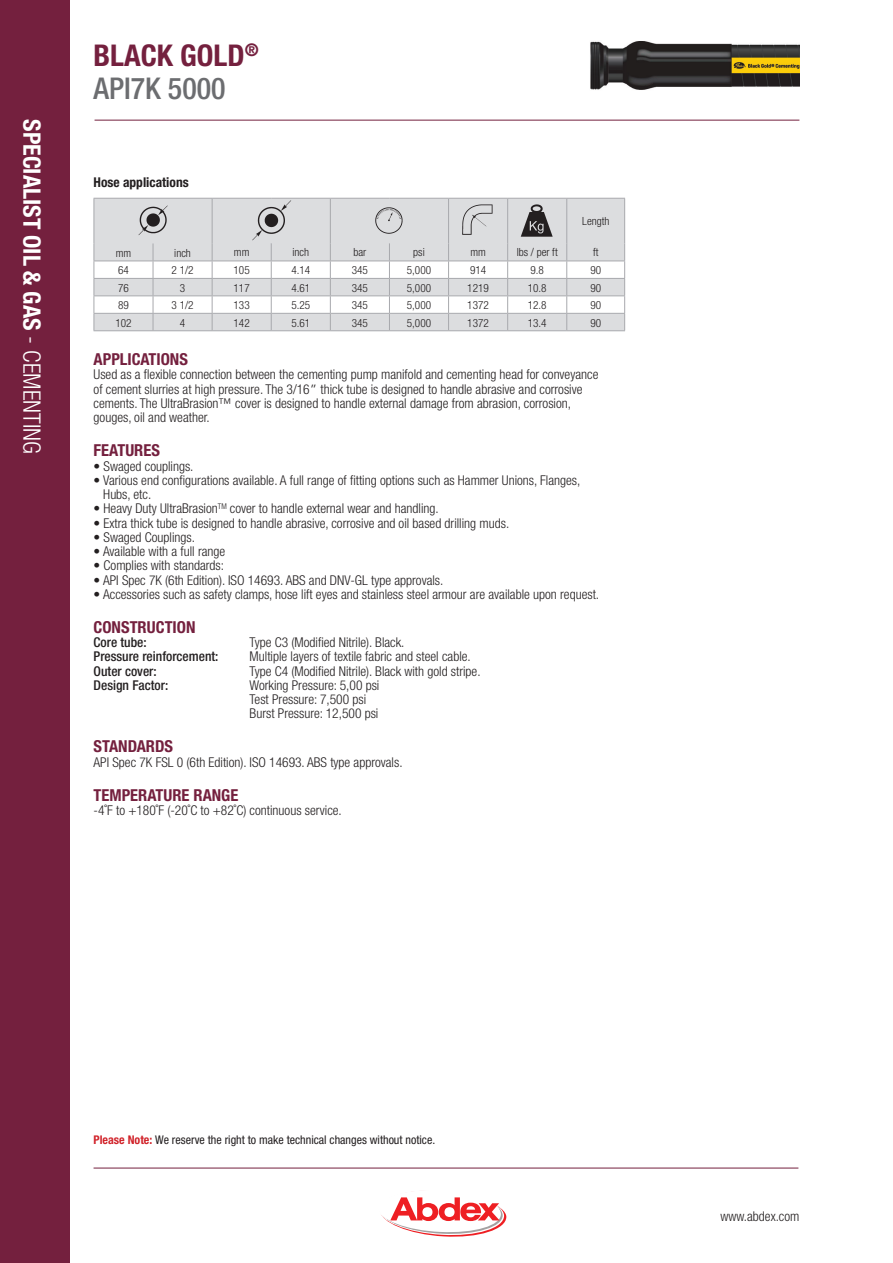
<style>
.page{position:relative;width:893px;height:1263px;background:#fff}
.page>*{position:absolute;margin:0;border:0;box-sizing:border-box;transform-origin:0 0}
.t1{font:700 condensed 30px "Helvetica Neue";color:#74203e}
.t2{font:500 condensed 30px "Helvetica Neue";color:#6c6d70}
.t3{font:700 condensed 24px "Helvetica Neue";color:#fff}
.t4{font:700 condensed 16.5px "Helvetica Neue";color:#74203e}
.t5{font:300 condensed 13.5px/14.2px "Helvetica Neue";color:#231f20}
.t6{font:500 condensed 13.5px "Helvetica Neue";color:#231f20}
.t7{font:700 condensed 13.5px "Helvetica Neue";color:#231f20}
.t8{font:condensed 12px "Helvetica Neue";color:#231f20}
.t9{font:300 condensed 11.25px "Helvetica Neue";color:#231f20}
.s1{font-weight:300}
.s2{font-family:"Frutiger";font-stretch:normal}
.s3{font-weight:700;color:#d1232a}
</style>
<div class="page">
<svg style="left:381px;top:1191px;width:125px;height:46px"></svg>
<div style="left:0;top:0;width:70px;height:1263px;background:#74203e"></div>
<hr style="left:95px;top:120px;width:704px;height:1px;background:#74203e">
<hr style="left:94px;top:1168px;width:704px;height:1px;background:#74203e">
<div style="left:95px;top:199px;width:529px;height:44px;background:#dcdddf"></div>
<hr style="left:94px;top:198px;width:59px;height:1px;background:#a8a9ad">
<hr style="left:94px;top:199px;width:1px;height:44px;background:#a8a9ad">
<hr style="left:153px;top:198px;width:59px;height:1px;background:#a8a9ad">
<hr style="left:212px;top:198px;width:59px;height:1px;background:#a8a9ad">
<hr style="left:212px;top:199px;width:1px;height:44px;background:#a8a9ad">
<hr style="left:271px;top:198px;width:59px;height:1px;background:#a8a9ad">
<hr style="left:330px;top:198px;width:59px;height:1px;background:#a8a9ad">
<hr style="left:330px;top:199px;width:1px;height:44px;background:#a8a9ad">
<hr style="left:389px;top:198px;width:60px;height:1px;background:#a8a9ad">
<hr style="left:449px;top:198px;width:59px;height:1px;background:#a8a9ad">
<hr style="left:448px;top:199px;width:1px;height:44px;background:#a8a9ad">
<hr style="left:508px;top:198px;width:59px;height:1px;background:#a8a9ad">
<hr style="left:507px;top:199px;width:1px;height:44px;background:#a8a9ad">
<hr style="left:567px;top:198px;width:58px;height:1px;background:#a8a9ad">
<hr style="left:566px;top:199px;width:1px;height:44px;background:#a8a9ad">
<hr style="left:624px;top:199px;width:1px;height:44px;background:#a8a9ad">
<svg style="left:94px;top:243px;width:531px;height:87px"></svg>
<hr style="left:94px;top:330px;width:59px;height:1px;background:#a8a9ad">
<hr style="left:153px;top:330px;width:59px;height:1px;background:#a8a9ad">
<hr style="left:212px;top:330px;width:59px;height:1px;background:#a8a9ad">
<hr style="left:271px;top:330px;width:59px;height:1px;background:#a8a9ad">
<hr style="left:330px;top:330px;width:59px;height:1px;background:#a8a9ad">
<hr style="left:389px;top:330px;width:60px;height:1px;background:#a8a9ad">
<hr style="left:449px;top:330px;width:59px;height:1px;background:#a8a9ad">
<hr style="left:508px;top:330px;width:59px;height:1px;background:#a8a9ad">
<hr style="left:567px;top:330px;width:58px;height:1px;background:#a8a9ad">
<img style="left:590px;top:41px;width:209px;height:49px">
<img style="left:135px;top:201px;width:36px;height:38px">
<img style="left:249px;top:197px;width:46px;height:47px">
<img style="left:463px;top:205px;width:30px;height:30px">
<img style="left:520px;top:204px;width:34px;height:33px">
<img style="left:376px;top:207px;width:26px;height:27px">
<p class="t3" style="left:46px;top:119px;width:336px;rotate:90deg">SPECIALIST OIL &amp; GAS <span class="s1">- CEMENTING</span></p>
<p class="t1" style="left:94px;top:37px;width:167px">BLACK GOLD<sup>®</sup></p>
<p class="t2" style="left:94px;top:70px;width:134px">API7K 5000</p>
<p class="t7" style="left:94px;top:174px;width:97px">Hose applications</p>
<p class="t9" style="left:582px;top:215px;width:29px">Length</p>
<p class="t9" style="left:116px;top:246px;width:17px">mm</p>
<p class="t9" style="left:174px;top:246px;width:18px">inch</p>
<p class="t9" style="left:234px;top:246px;width:17px">mm</p>
<p class="t9" style="left:292px;top:246px;width:18px">inch</p>
<p class="t9" style="left:353px;top:246px;width:14px">bar</p>
<p class="t9" style="left:413px;top:246px;width:13px">psi</p>
<p class="t9" style="left:470px;top:246px;width:17px">mm</p>
<p class="t9" style="left:517px;top:246px;width:43px">lbs / per ft</p>
<p class="t9" style="left:593px;top:246px;width:7px">ft</p>
<p class="t9" style="left:118px;top:264px;width:12px">64</p>
<p class="t9" style="left:172px;top:264px;width:24px">2 1/2</p>
<p class="t9" style="left:234px;top:264px;width:18px">105</p>
<p class="t9" style="left:291px;top:264px;width:20px">4.14</p>
<p class="t9" style="left:352px;top:264px;width:18px">345</p>
<p class="t9" style="left:407px;top:264px;width:26px">5,000</p>
<p class="t9" style="left:470px;top:264px;width:18px">914</p>
<p class="t9" style="left:530px;top:264px;width:15px">9.8</p>
<p class="t9" style="left:590px;top:264px;width:12px">90</p>
<p class="t9" style="left:118px;top:281px;width:12px">76</p>
<p class="t9" style="left:180px;top:281px;width:7px">3</p>
<p class="t9" style="left:234px;top:281px;width:18px">117</p>
<p class="t9" style="left:291px;top:281px;width:20px">4.61</p>
<p class="t9" style="left:352px;top:281px;width:18px">345</p>
<p class="t9" style="left:407px;top:281px;width:26px">5,000</p>
<p class="t9" style="left:467px;top:281px;width:23px">1219</p>
<p class="t9" style="left:528px;top:281px;width:20px">10.8</p>
<p class="t9" style="left:590px;top:281px;width:12px">90</p>
<p class="t9" style="left:118px;top:299px;width:12px">89</p>
<p class="t9" style="left:172px;top:299px;width:24px">3 1/2</p>
<p class="t9" style="left:234px;top:299px;width:18px">133</p>
<p class="t9" style="left:291px;top:299px;width:20px">5.25</p>
<p class="t9" style="left:352px;top:299px;width:18px">345</p>
<p class="t9" style="left:407px;top:299px;width:26px">5,000</p>
<p class="t9" style="left:467px;top:299px;width:23px">1372</p>
<p class="t9" style="left:528px;top:299px;width:20px">12.8</p>
<p class="t9" style="left:590px;top:299px;width:12px">90</p>
<p class="t9" style="left:115px;top:316px;width:18px">102</p>
<p class="t9" style="left:180px;top:316px;width:7px">4</p>
<p class="t9" style="left:234px;top:316px;width:18px">142</p>
<p class="t9" style="left:291px;top:316px;width:20px">5.61</p>
<p class="t9" style="left:352px;top:316px;width:18px">345</p>
<p class="t9" style="left:407px;top:316px;width:26px">5,000</p>
<p class="t9" style="left:467px;top:316px;width:23px">1372</p>
<p class="t9" style="left:528px;top:316px;width:20px">13.4</p>
<p class="t9" style="left:590px;top:316px;width:12px">90</p>
<p class="t4" style="left:94px;top:349px;width:96px">APPLICATIONS</p>
<p class="t5" style="left:94px;top:367px;width:506px">Used as a flexible connection between the cementing pump manifold and cementing head for conveyance of cement slurries at high pressure. The 3/16<span class="s2">”</span> thick tube is designed to handle abrasive and corrosive cements. The UltraBrasion™ cover is designed to handle external damage from abrasion, corrosion, gouges, oil and weather.</p>
<p class="t4" style="left:94px;top:440px;width:68px">FEATURES</p>
<p class="t5" style="left:94px;top:458px;width:101px">• Swaged couplings.</p>
<p class="t5" style="left:103px;top:473px;width:479px;text-indent:-10px">• Various end configurations available. A full range of fitting options such as Hammer Unions, Flanges,<br>Hubs, etc.</p>
<p class="t5" style="left:94px;top:501px;width:347px">• Heavy Duty UltraBrasion<sup>TM</sup> cover to handle external wear and handling.</p>
<p class="t5" style="left:94px;top:515px;width:417px">• Extra thick tube is designed to handle abrasive, corrosive and oil based drilling muds.</p>
<p class="t5" style="left:94px;top:530px;width:103px">• Swaged Couplings.</p>
<p class="t5" style="left:94px;top:544px;width:133px">• Available with a full range</p>
<p class="t5" style="left:94px;top:558px;width:132px">• Complies with standards:</p>
<p class="t5" style="left:94px;top:572px;width:351px">• API Spec 7K (6th Edition). ISO 14693. ABS and DNV-GL type approvals.</p>
<p class="t5" style="left:94px;top:587px;width:507px">• Accessories such as safety clamps, hose lift eyes and stainless steel armour are available upon request.</p>
<p class="t4" style="left:94px;top:617px;width:103px">CONSTRUCTION</p>
<p class="t6" style="left:94px;top:634px;width:55px">Core tube:</p>
<p class="t5" style="left:250px;top:635px;width:156px">Type C3 (Modified Nitrile). Black.</p>
<p class="t6" style="left:94px;top:648px;width:126px">Pressure reinforcement:</p>
<p class="t5" style="left:250px;top:649px;width:223px">Multiple layers of textile fabric and steel cable.</p>
<p class="t6" style="left:94px;top:663px;width:65px">Outer cover:</p>
<p class="t5" style="left:250px;top:664px;width:232px">Type C4 (Modified Nitrile). Black with gold stripe.</p>
<p class="t6" style="left:94px;top:677px;width:76px">Design Factor:</p>
<p class="t5" style="left:250px;top:678px;width:131px">Working Pressure: 5,00 psi<br>Test Pressure: 7,500 psi<br>Burst Pressure: 12,500 psi</p>
<p class="t4" style="left:94px;top:737px;width:81px">STANDARDS</p>
<p class="t5" style="left:94px;top:755px;width:311px">API Spec 7K FSL 0 (6th Edition). ISO 14693. ABS type approvals.</p>
<p class="t4" style="left:94px;top:785px;width:146px">TEMPERATURE RANGE</p>
<p class="t5" style="left:94px;top:803px;width:250px">-4˚F to +180˚F (-20˚C to +82˚C) continuous service.</p>
<p class="t8" style="left:94px;top:1132px;width:343px"><span class="s3">Please Note:</span> We reserve the right to make technical changes without notice.</p>
<p class="t5" style="left:720px;top:1208px;width:81px">www.abdex.com</p>
</div>
